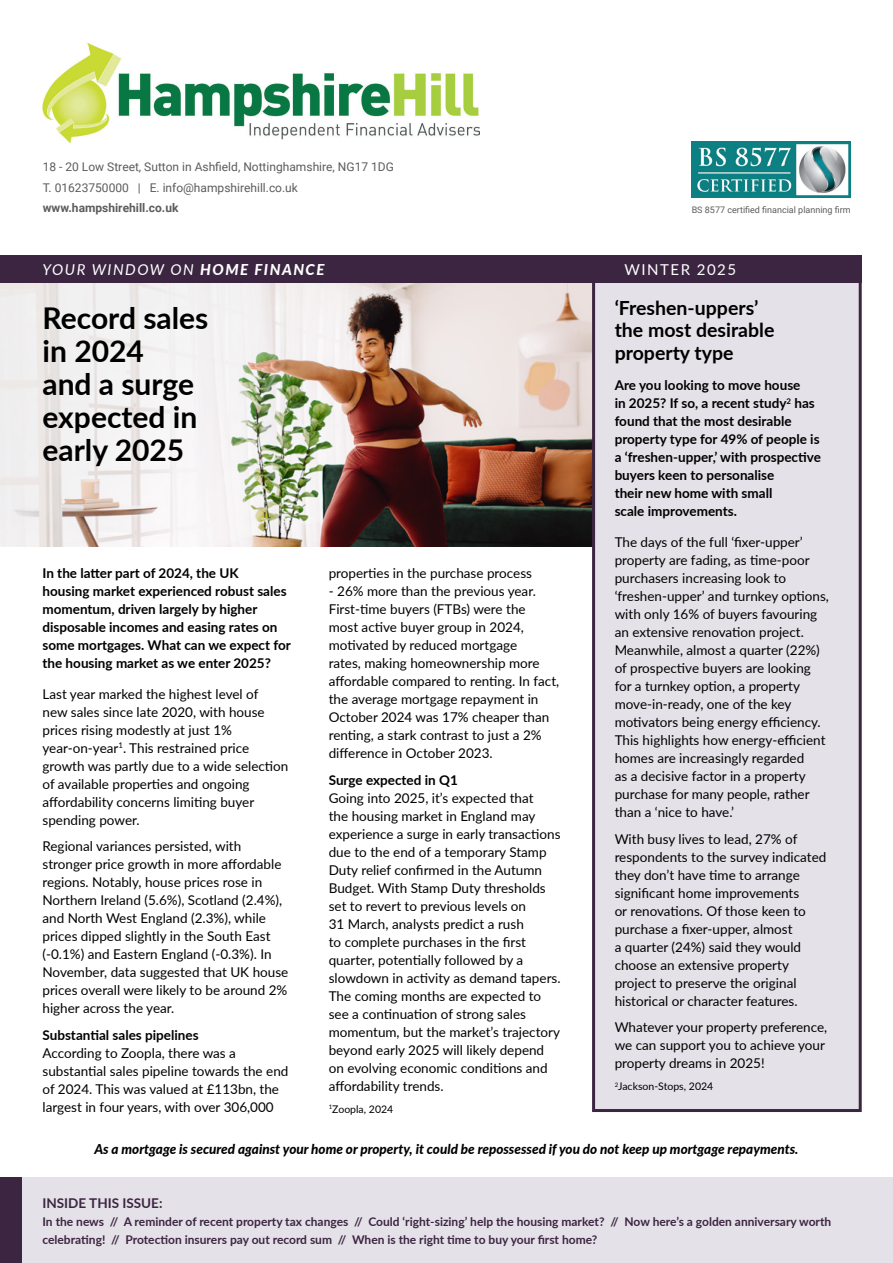
<style>
.page{position:relative;width:893px;height:1263px;background:#fff}
.page>*{position:absolute;margin:0;border:0;box-sizing:border-box;transform-origin:0 0}
.t1{font:700 30px/33px "Lato";color:#000}
.t2{font:700 19.5px/22.5px "Lato";color:#000}
.t3{font:italic 15px "Lato";letter-spacing:.1em;color:#fff}
.t4{font:15px "Lato";letter-spacing:.1em;color:#fff}
.t5{font:13.5px/18px "Lato";color:#000}
.t6{font:700 13.5px/18px "Lato";color:#000}
.t7{font:italic 800 13.5px "Lato";color:#000}
.t8{font:700 13.5px "Lato";color:#3b2541}
.t9{font:700 12px/18px "Lato";color:#3b2541}
.t10{font:12px/20.9px "Roboto";color:#5c5c5c}
.t11{font:700 12px "Roboto";color:#5c5c5c}
.t12{font:10.5px "Lato";color:#000}
.t13{font:9px "Roboto";color:#5c5c5c}
.s1{font-weight:800}
</style>
<div class="page">
<img style="left:0;top:283px;width:591px;height:263px">
<div style="left:21px;top:1178px;width:872px;height:85px;background:#e5e1e8"></div>
<div style="left:0;top:1178px;width:21px;height:85px;background:#3b2541"></div>
<div style="left:591px;top:283px;width:271px;height:829px;background:#e5e1e8"></div>
<div style="left:0;top:255px;width:862px;height:28px;background:#3b2541"></div>
<img style="left:43px;top:42px;width:437px;height:102px">
<img style="left:692px;top:141px;width:159px;height:56px">
<p class="t10" style="left:43px;top:156px;width:353px">18 - 20 Low Street, Sutton in Ashfield, Nottinghamshire, NG17 1DG<br>T. 01623750000 | E. info@hampshirehill.co.uk</p>
<p class="t11" style="left:43px;top:200px;width:137px">www.hampshirehill.co.uk</p>
<p class="t13" style="left:692px;top:203px;width:160px">BS 8577 certified financial planning firm</p>
<p class="t3" style="left:43px;top:258px;width:283px">YOUR WINDOW ON <span class="s1">HOME FINANCE</span></p>
<p class="t4" style="left:624px;top:259px;width:113px">WINTER 2025</p>
<h2 class="t2" style="left:615px;top:295px;width:161px">‘Freshen-uppers’ the most desirable property type</h2>
<p class="t6" style="left:615px;top:376px;width:208px">Are you looking to move house<br>in 2025? If so, a recent study<sup>2</sup> has found that the most desirable property type for 49% of people is a ‘freshen-upper,’ with prospective buyers keen to personalise<br>their new home with small<br>scale improvements.</p>
<p class="t5" style="left:615px;top:533px;width:216px">The days of the full ‘fixer-upper’ property are fading, as time-poor purchasers increasing look to ‘freshen-upper’ and turnkey options, with only 16% of buyers favouring an extensive renovation project.<br>Meanwhile, almost a quarter (22%) of prospective buyers are looking for a turnkey option, a property move-in-ready, one of the key motivators being energy efficiency.<br>This highlights how energy-efficient homes are increasingly regarded<br>as a decisive factor in a property purchase for many people, rather than a ‘nice to have.’</p>
<p class="t5" style="left:615px;top:829px;width:213px">With busy lives to lead, 27% of respondents to the survey indicated they don’t have time to arrange significant home improvements<br>or renovations. Of those keen to purchase a fixer-upper, almost<br>a quarter (24%) said they would choose an extensive property project to preserve the original historical or character features.</p>
<p class="t5" style="left:615px;top:1017px;width:214px">Whatever your property preference, we can support you to achieve your property dreams in 2025!</p>
<p class="t12" style="left:615px;top:1079px;width:100px"><sup>2</sup>Jackson-Stops, 2024</p>
<h1 class="t1" style="left:43px;top:301px;width:167px">Record sales in 2024<br>and a surge expected in early 2025</h1>
<p class="t5" style="left:329px;top:564px;width:205px">properties in the purchase process</p>
<p class="t5" style="left:329px;top:582px;width:232px">- 26% more than the previous year.<br>First-time buyers (FTBs) were the<br>most active buyer group in 2024, motivated by reduced mortgage<br>rates, making homeownership more affordable compared to renting. In fact, the average mortgage repayment in October 2024 was 17% cheaper than renting, a stark contrast to just a 2% difference in October 2023.</p>
<p class="t6" style="left:329px;top:770px;width:131px">Surge expected in Q1</p>
<p class="t5" style="left:329px;top:788px;width:233px">Going into 2025, it’s expected that<br>the housing market in England may experience a surge in early transactions due to the end of a temporary Stamp Duty relief confirmed in the Autumn Budget. With Stamp Duty thresholds set to revert to previous levels on<br>31 March, analysts predict a rush<br>to complete purchases in the first quarter, potentially followed by a slowdown in activity as demand tapers.<br>The coming months are expected to see a continuation of strong sales momentum, but the market’s trajectory beyond early 2025 will likely depend on evolving economic conditions and affordability trends.</p>
<p class="t12" style="left:329px;top:1101px;width:66px"><sup>1</sup>Zoopla, 2024</p>
<p class="t6" style="left:43px;top:564px;width:250px">In the latter part of 2024, the UK<br>housing market experienced robust sales momentum, driven largely by higher disposable incomes and easing rates on some mortgages. What can we expect for the housing market as we enter 2025?</p>
<p class="t5" style="left:43px;top:684px;width:247px">Last year marked the highest level of<br>new sales since late 2020, with house prices rising modestly at just 1% year-on-year<sup>1</sup>. This restrained price growth was partly due to a wide selection of available properties and ongoing affordability concerns limiting buyer spending power.</p>
<p class="t5" style="left:43px;top:837px;width:247px">Regional variances persisted, with stronger price growth in more affordable regions. Notably, house prices rose in Northern Ireland (5.6%), Scotland (2.4%), and North West England (2.3%), while prices dipped slightly in the South East (-0.1%) and Eastern England (-0.3%). In November, data suggested that UK house prices overall were likely to be around 2% higher across the year.</p>
<p class="t6" style="left:43px;top:1025px;width:158px">Substantial sales pipelines</p>
<p class="t5" style="left:43px;top:1043px;width:247px">According to Zoopla, there was a substantial sales pipeline towards the end of 2024. This was valued at £113bn, the largest in four years, with over 306,000</p>
<p class="t7" style="left:94px;top:1139px;width:705px">As a mortgage is secured against your home or property, it could be repossessed if you do not keep up mortgage repayments.</p>
<p class="t8" style="left:43px;top:1193px;width:121px">INSIDE THIS ISSUE:</p>
<p class="t9" style="left:43px;top:1212px;width:790px">In the news // A reminder of recent property tax changes // Could ‘right-sizing’ help the housing market? // Now here’s a golden anniversary worth celebrating! // Protection insurers pay out record sum // When is the right time to buy your first home?</p>
</div>
